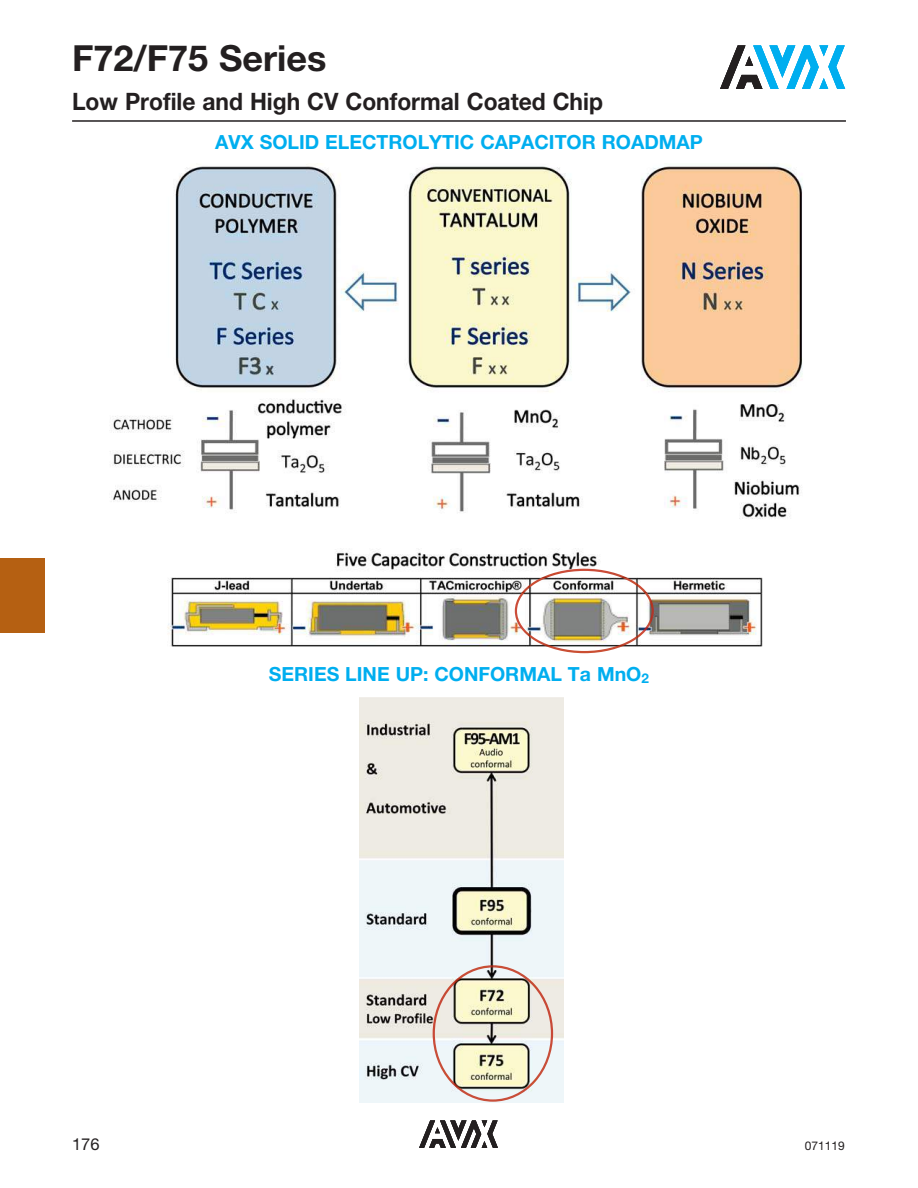
<style>
.page{position:relative;width:918px;height:1188px;background:#fff}
.page>*{position:absolute;margin:0;border:0;box-sizing:border-box;transform-origin:0 0}
.t1{font:700 36px "Helvetica Neue LT Std";color:#231f20}
.t2{font:700 24px "Helvetica Neue LT Std";color:#231f20;scale:.95 1}
.t3{font:700 19.5px "Helvetica Neue LT Std";color:#00aeef}
.t4{font:16.5px "Helvetica Neue LT Std";color:#231f20}
.t5{font:12px "Helvetica Neue LT Std";color:#231f20}
.s1{font-size:13.5px}
</style>
<div class="page">
<div style="left:0;top:559px;width:45px;height:74px;background:#b56012"></div>
<svg style="left:720px;top:45px;width:125px;height:44px"></svg>
<svg style="left:419px;top:1120px;width:79px;height:28px"></svg>
<hr style="left:72px;top:120px;width:774px;height:2px;background:#231f20">
<img style="left:110px;top:165px;width:693px;height:489px">
<img style="left:359px;top:698px;width:205px;height:404px">
<img style="left:515px;top:569px;width:139px;height:84px">
<img style="left:433px;top:965px;width:120px;height:137px">
<h1 class="t1" style="left:72px;top:45px;width:256px">F72/F75 Series</h1>
<p class="t2" style="left:72px;top:93px;width:560px">Low Profile and High CV Conformal Coated Chip</p>
<p class="t3" style="left:215px;top:135px;width:489px">AVX SOLID ELECTROLYTIC CAPACITOR ROADMAP</p>
<p class="t3" style="left:269px;top:667px;width:382px">SERIES LINE UP: CONFORMAL Ta MnO<span class="s1">2</span></p>
<p class="t4" style="left:72px;top:1138px;width:29px">176</p>
<p class="t5" style="left:805px;top:1141px;width:42px">071119</p>
</div>
